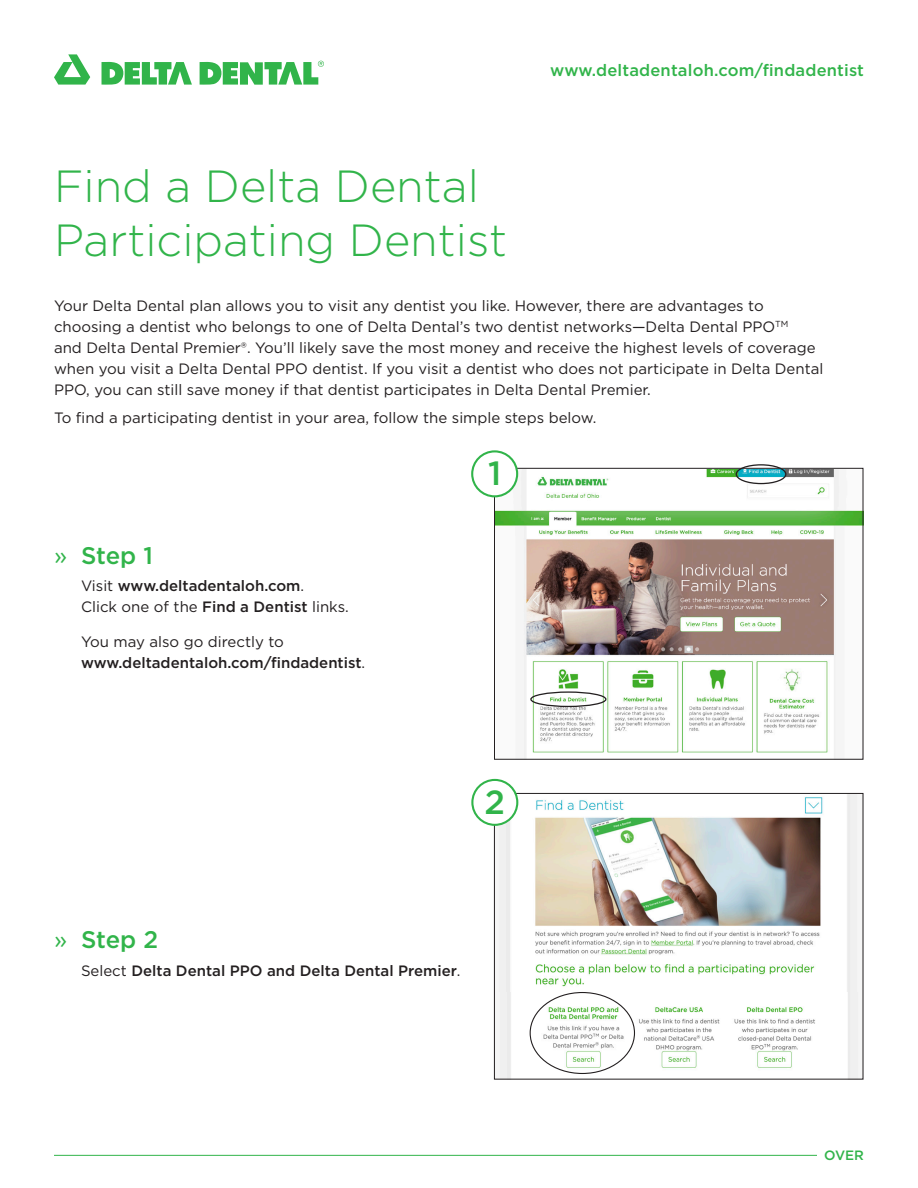
<style>
.page{position:relative;width:918px;height:1188px;background:#fff}
.page>*{position:absolute;margin:0;border:0;box-sizing:border-box;transform-origin:0 0}
.t1{font:300 45px/54px "Gotham";color:#31b44a}
.t2{font:500 33.45px "Gotham";color:#31b44a}
.t3{font:500 24px "Gotham";letter-spacing:-.005em;color:#31b44a}
.t4{font:500 16.5px "Gotham";letter-spacing:.01em;color:#31b44a}
.t5{font:15px/21px "Gotham";color:#231f20}
.t6{font:500 15px/21px "Gotham";color:#231f20}
.t7{font:500 13.5px "Gotham";color:#31b44a}
.s1{font-weight:400}
</style>
<div class="page">
<img style="left:498px;top:795px;width:361px;height:282px">
<hr style="left:54px;top:1155px;width:796px;height:1px;background:#31b44a">
<svg style="left:54px;top:54px;width:36px;height:31px"></svg>
<svg style="left:102px;top:62px;width:90px;height:23px"></svg>
<svg style="left:200px;top:61px;width:124px;height:24px"></svg>
<div style="left:818px;top:1144px;width:46px;height:22px;background:#fff"></div>
<img style="left:496px;top:470px;width:365px;height:288px">
<div style="left:494px;top:468px;width:369px;height:292px;border:1px solid #231f20"></div>
<div style="left:472px;top:451px;width:45px;height:45px;background:#fff;border-radius:50%"></div>
<div style="left:471px;top:450px;width:47px;height:47px;border:2px solid #31b44a;border-radius:50%"></div>
<div style="left:736px;top:464px;width:50px;height:20px;border:1px solid #231f20;border-radius:50%"></div>
<div style="left:530px;top:691px;width:76px;height:16px;border:1px solid #231f20;border-radius:50%"></div>
<div style="left:494px;top:793px;width:369px;height:286px;border:1px solid #231f20"></div>
<div style="left:472px;top:780px;width:45px;height:45px;background:#fff;border-radius:50%"></div>
<div style="left:471px;top:779px;width:47px;height:47px;border:2px solid #31b44a;border-radius:50%"></div>
<p class="t4" style="left:550px;top:60px;width:315px">www.deltadentaloh.com/findadentist</p>
<p class="t1" style="left:54px;top:158px;width:455px">Find a Delta Dental<br>Participating Dentist</p>
<p class="t5" style="left:54px;top:295px;width:771px">Your Delta Dental plan allows you to visit any dentist you like. However, there are advantages to choosing a dentist who belongs to one of Delta Dental’s two dentist networks—Delta Dental PPO<sup>TM<br></sup>and Delta Dental Premier®. You’ll likely save the most money and receive the highest levels of coverage when you visit a Delta Dental PPO dentist. If you visit a dentist who does not participate in Delta Dental PPO, you can still save money if that dentist participates in Delta Dental Premier.</p>
<p class="t5" style="left:54px;top:407px;width:544px">To find a participating dentist in your area, follow the simple steps below.</p>
<p class="t3" style="left:54px;top:539px;width:101px"><span class="s1">»</span> Step 1</p>
<p class="t6" style="left:81px;top:575px;width:269px"><span class="s1">Visit</span> www.deltadentaloh.com<span class="s1">.<br>Click one of the</span> Find a Dentist <span class="s1">links.</span></p>
<p class="t6" style="left:81px;top:631px;width:286px"><span class="s1">You may also go directly to </span>www.deltadentaloh.com/findadentist<span class="s1">.</span></p>
<p class="t2" style="left:488px;top:451px;width:15px">1</p>
<p class="t2" style="left:485px;top:780px;width:22px">2</p>
<p class="t3" style="left:54px;top:924px;width:106px"><span class="s1">»</span> Step 2</p>
<p class="t6" style="left:81px;top:960px;width:381px"><span class="s1">Select</span> Delta Dental PPO and Delta Dental Premier<span class="s1">.</span></p>
<p class="t7" style="left:824px;top:1147px;width:41px">OVER</p>
</div>
